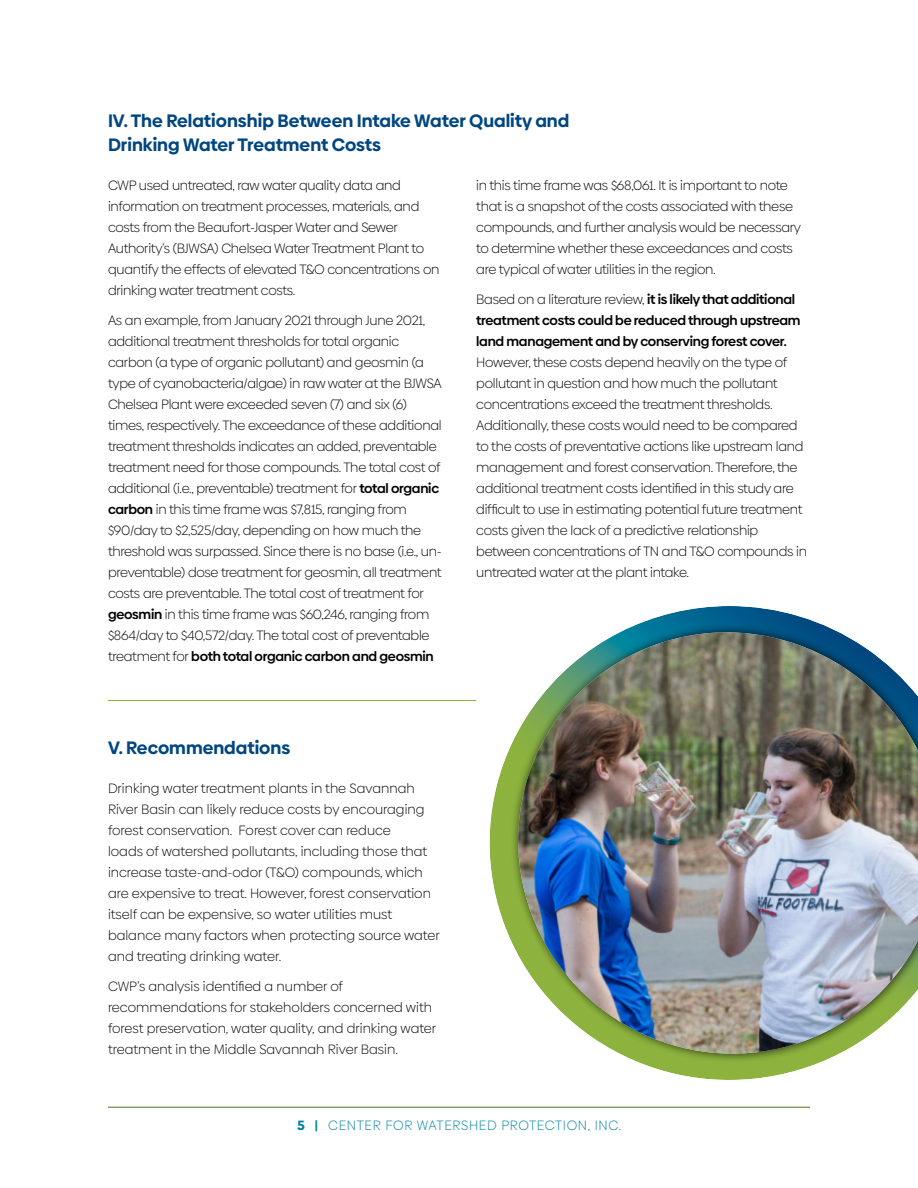
<style>
.page{position:relative;width:918px;height:1188px;background:#fff}
.page>*{position:absolute;margin:0;border:0;box-sizing:border-box;transform-origin:0 0}
.t1{font:700 18px/24px "Biennale";color:#00467f}
.t2{font:300 13.5px/21px "Biennale";letter-spacing:-.02em;color:#000}
.t3{font:300 13.5px/21px "Biennale";color:#000}
.t4{font:600 13.5px/21px "Biennale";letter-spacing:-.02em;color:#000}
.t5{font:300 13.5px "Biennale";letter-spacing:.05em;color:#0085a1}
.s1{font-weight:600}
.s2{font-weight:300}
.s3{font-weight:900}
</style>
<div class="page">
<hr style="left:108px;top:1107px;width:702px;height:1px;background:#4b711d">
<svg style="left:489px;top:606px;width:349px;height:343px"></svg>
<img style="left:515px;top:632px;width:403px;height:448px">
<hr style="left:108px;top:700px;width:368px;height:1px;background:#8db238">
<h1 class="t1" style="left:108px;top:109px;width:463px">IV. The Relationship Between Intake Water Quality and<br>Drinking Water Treatment Costs</h1>
<p class="t2" style="left:108px;top:175px;width:333px">CWP used untreated, raw water quality data and information on treatment processes, materials, and costs from the Beaufort-Jasper Water and Sewer Authority’s (BJWSA) Chelsea Water Treatment Plant to quantify the effects of elevated T&amp;O concentrations on drinking water treatment costs.</p>
<p class="t2" style="left:108px;top:310px;width:335px">As an example, from January 2021 through June 2021, additional treatment thresholds for total organic carbon (a type of organic pollutant) and geosmin (a type of cyanobacteria/algae) in raw water at the BJWSA Chelsea Plant were exceeded seven (7) and six (6) times, respectively. The exceedance of these additional treatment thresholds indicates an added, preventable treatment need for those compounds. The total cost of additional (i.e., preventable) treatment for <span class="s1">total organic carbon</span> in this time frame was $7,815, ranging from $90/day to $2,525/day, depending on how much the threshold was surpassed. Since there is no base (i.e., un&shy;preventable) dose treatment for geosmin, all treatment costs are preventable. The total cost of treatment for <span class="s1">geosmin</span> in this time frame was $60,246, ranging from $864/day to $40,572/day. The total cost of preventable treatment for <span class="s1">both total organic carbon and geosmin</span></p>
<h1 class="t1" style="left:108px;top:736px;width:184px">V. Recommendations</h1>
<p class="t3" style="left:108px;top:778px;width:333px">Drinking water treatment plants in the Savannah River Basin can likely reduce costs by encouraging forest conservation. Forest cover can reduce<br>loads of watershed pollutants, including those that increase taste-and-odor (T&amp;O) compounds, which are expensive to treat. However, forest conservation itself can be expensive, so water utilities must balance many factors when protecting source water and treating drinking water.</p>
<p class="t3" style="left:108px;top:976px;width:330px">CWP’s analysis identified a number of recommendations for stakeholders concerned with forest preservation, water quality, and drinking water treatment in the Middle Savannah River Basin.</p>
<p class="t2" style="left:476px;top:175px;width:326px">in this time frame was $68,061. It is important to note that is a snapshot of the costs associated with these compounds, and further analysis would be necessary to determine whether these exceedances and costs are typical of water utilities in the region.</p>
<p class="t4" style="left:476px;top:289px;width:326px"><span class="s2">Based on a literature review,</span> it is likely that additional treatment costs could be reduced through upstream land management and by conserving forest cover.</p>
<p class="t2" style="left:476px;top:353px;width:332px">However, these costs depend heavily on the type of pollutant in question and how much the pollutant concentrations exceed the treatment thresholds.<br>Additionally, these costs would need to be compared to the costs of preventative actions like upstream land management and forest conservation. Therefore, the additional treatment costs identified in this study are difficult to use in estimating potential future treatment costs given the lack of a predictive relationship between concentrations of TN and T&amp;O compounds in untreated water at the plant intake.</p>
<p class="t5" style="left:297px;top:1120px;width:326px"><span class="s3">5 |</span> CENTER FOR WATERSHED PROTECTION, INC.</p>
</div>
